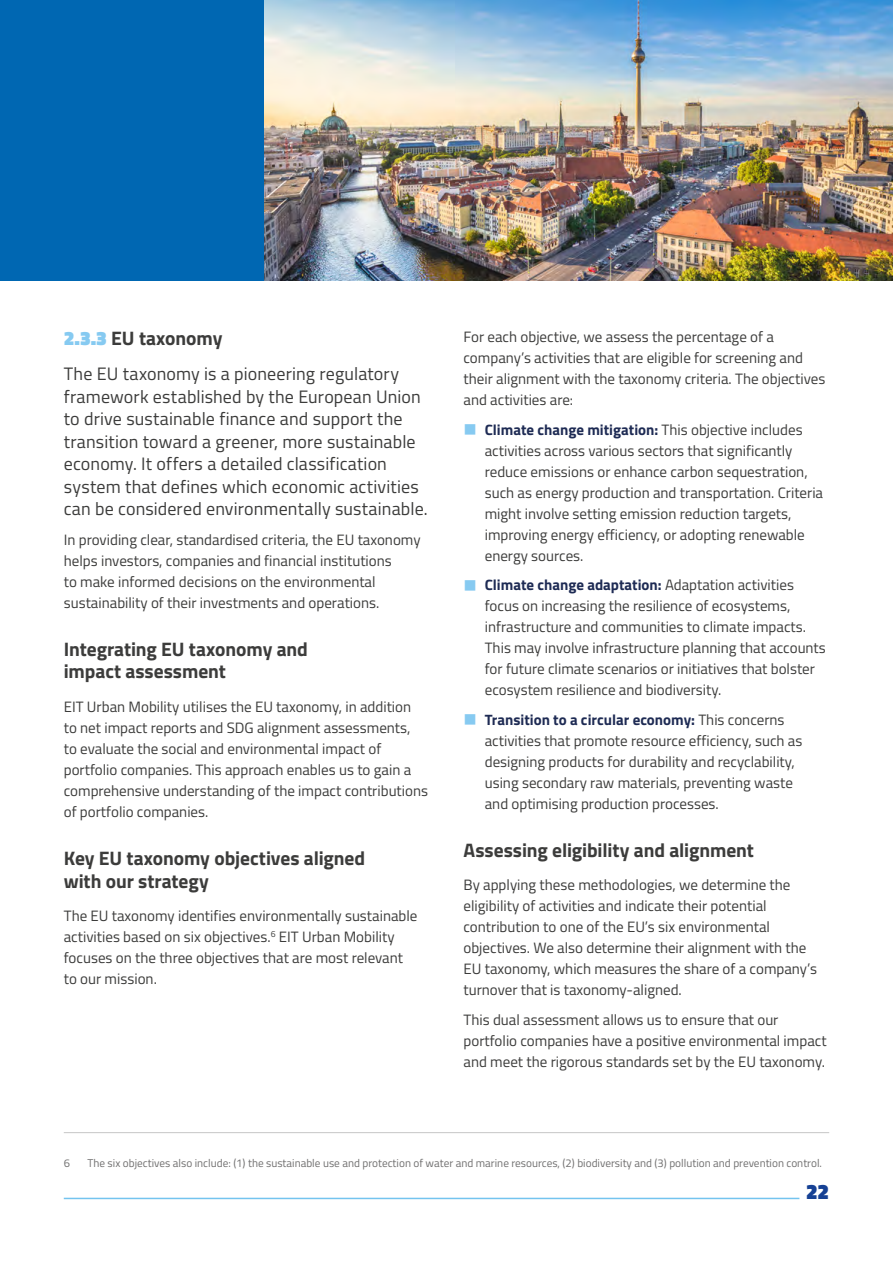
<style>
.page{position:relative;width:893px;height:1263px;background:#fff}
.page>*{position:absolute;margin:0;border:0;box-sizing:border-box;transform-origin:0 0}
.t1{font:900 21px "Titillium";color:#164194}
.t2{font:700 19.5px/22.5px "Titillium";letter-spacing:-.005em;color:#3c3c3b}
.t3{font:18px/22.5px "Titillium";letter-spacing:.005em;color:#3c3c3b}
.t4{font:15px/21px "Titillium";color:#3c3c3b}
.t5{font:11.25px "Titillium";color:#706f6f}
.s1{font-weight:900;color:#86caf1}
.s2{font-weight:700;color:#1e2b54}
</style>
<div class="page">
<img style="left:264px;top:0;width:629px;height:281px">
<div style="left:0;top:0;width:264px;height:281px;background:#0067b2"></div>
<hr style="left:64px;top:1132px;width:765px;height:1px;background:#c6c6c6">
<hr style="left:64px;top:1198px;width:735px;height:1px;background:#74c4ef">
<h2 class="t2" style="left:64px;top:326px;width:160px"><span class="s1">2.3.3</span> EU taxonomy</h2>
<p class="t3" style="left:64px;top:362px;width:365px">The EU taxonomy is a pioneering regulatory framework established by the European Union to drive sustainable finance and support the transition toward a greener, more sustainable economy. It offers a detailed classification system that defines which economic activities can be considered environmentally sustainable.</p>
<p class="t4" style="left:64px;top:528px;width:358px">In providing clear, standardised criteria, the EU taxonomy helps investors, companies and financial institutions<br>to make informed decisions on the environmental sustainability of their investments and operations.</p>
<h2 class="t2" style="left:64px;top:637px;width:246px">Integrating EU taxonomy and impact assessment</h2>
<p class="t4" style="left:64px;top:695px;width:366px">EIT Urban Mobility utilises the EU taxonomy, in addition<br>to net impact reports and SDG alignment assessments,<br>to evaluate the social and environmental impact of portfolio companies. This approach enables us to gain a comprehensive understanding of the impact contributions of portfolio companies.</p>
<h2 class="t2" style="left:64px;top:846px;width:303px">Key EU taxonomy objectives aligned with our strategy</h2>
<p class="t4" style="left:64px;top:905px;width:355px">The EU taxonomy identifies environmentally sustainable activities based on six objectives.<sup>6</sup> EIT Urban Mobility focuses on the three objectives that are most relevant to our mission.</p>
<p class="t4" style="left:463px;top:326px;width:363px">For each objective, we assess the percentage of a company’s activities that are eligible for screening and their alignment with the taxonomy criteria. The objectives and activities are:</p>
<p class="t4" style="left:485px;top:418px;width:340px"><span class="s2">Climate change mitigation:</span> This objective includes activities across various sectors that significantly reduce emissions or enhance carbon sequestration, such as energy production and transportation. Criteria might involve setting emission reduction targets, improving energy efficiency, or adopting renewable energy sources.</p>
<p class="t4" style="left:485px;top:574px;width:343px"><span class="s2">Climate change adaptation:</span> Adaptation activities focus on increasing the resilience of ecosystems, infrastructure and communities to climate impacts.<br>This may involve infrastructure planning that accounts for future climate scenarios or initiatives that bolster ecosystem resilience and biodiversity.</p>
<p class="t4" style="left:485px;top:708px;width:319px"><span class="s2">Transition to a circular economy:</span> This concerns activities that promote resource efficiency, such as designing products for durability and recyclability, using secondary raw materials, preventing waste and optimising production processes.</p>
<h2 class="t2" style="left:463px;top:837px;width:292px">Assessing eligibility and alignment</h2>
<p class="t4" style="left:463px;top:874px;width:355px">By applying these methodologies, we determine the eligibility of activities and indicate their potential contribution to one of the EU’s six environmental objectives. We also determine their alignment with the EU taxonomy, which measures the share of a company’s turnover that is taxonomy-aligned.</p>
<p class="t4" style="left:463px;top:1008px;width:365px">This dual assessment allows us to ensure that our portfolio companies have a positive environmental impact and meet the rigorous standards set by the EU taxonomy.</p>
<p class="t5" style="left:64px;top:1154px;width:8px">6</p>
<p class="t5" style="left:88px;top:1154px;width:736px">The six objectives also include: (1) the sustainable use and protection of water and marine resources, (2) biodiversity and (3) pollution and prevention control.</p>
<h1 class="t1" style="left:806px;top:1176px;width:25px">22</h1>
</div>
